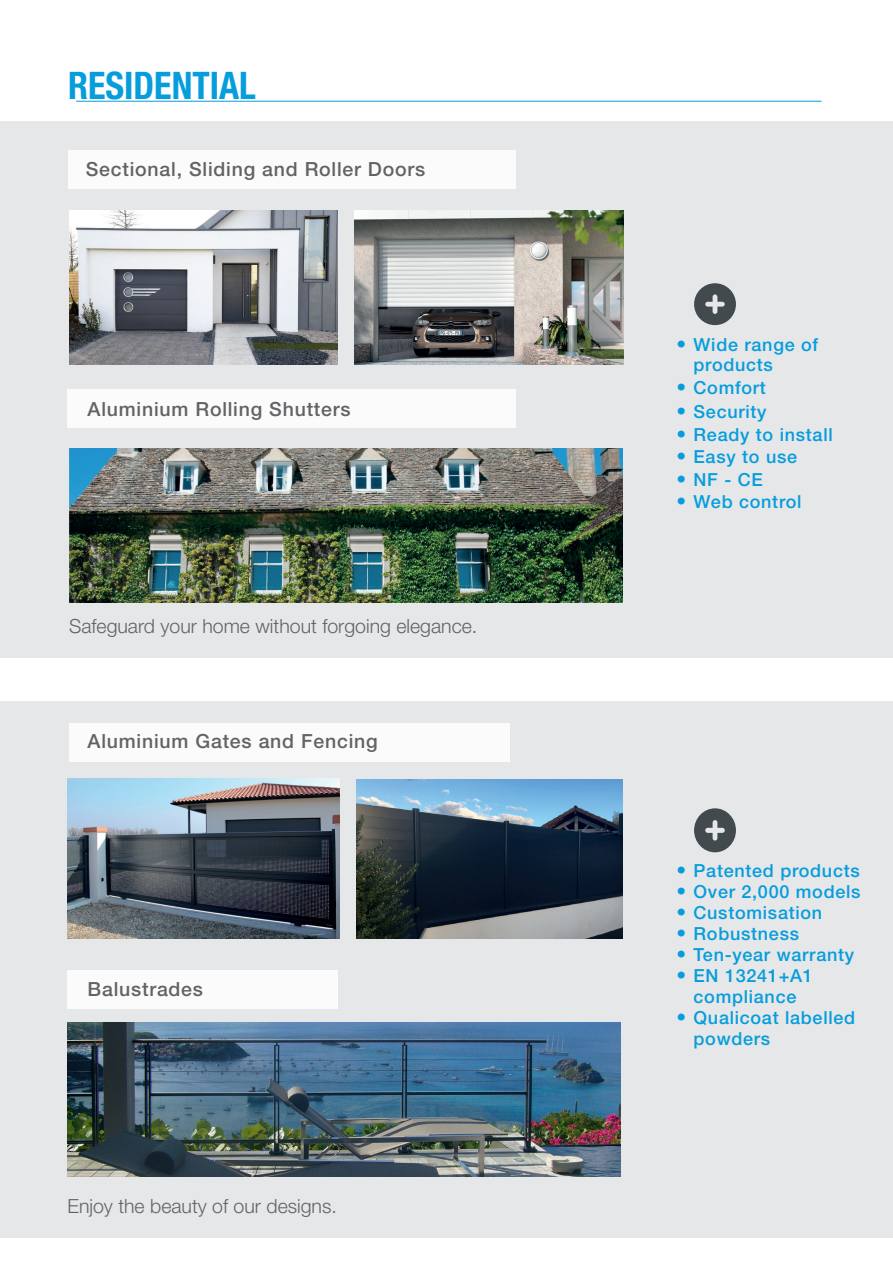
<style>
.page{position:relative;width:893px;height:1263px;background:#fff}
.page>*{position:absolute;margin:0;border:0;box-sizing:border-box;transform-origin:0 0}
.t1{font:700 condensed 37.95px "Helvetica Neue";color:#069ddc;scale:.95 1}
.t2{font:500 19.5px "Helvetica Neue LT Std";letter-spacing:.04em;color:#636366}
.t3{font:300 19.5px "Helvetica Neue LT Std";color:#636366}
.t4{font:500 18px/21px "Helvetica Neue LT Std";letter-spacing:.04em;color:#069ddc}
.s1{font-weight:300;font-size:19.5px}
</style>
<div class="page">
<hr style="left:76px;top:101px;width:745px;height:1px;background:#069ddc">
<div style="left:0;top:121px;width:891px;height:536px;background:#e6e7e9"></div>
<div style="left:0;top:701px;width:893px;height:537px;background:#e6e7e9"></div>
<svg style="left:694px;top:283px;width:42px;height:42px"></svg>
<div style="left:69px;top:150px;width:447px;height:39px;background:#fff"></div>
<svg style="left:694px;top:808px;width:42px;height:44px"></svg>
<img style="left:67px;top:778px;width:272px;height:161px">
<img style="left:356px;top:779px;width:266px;height:160px">
<img style="left:67px;top:1023px;width:554px;height:154px">
<img style="left:69px;top:448px;width:553px;height:154px">
<img style="left:69px;top:210px;width:269px;height:155px">
<img style="left:355px;top:210px;width:268px;height:155px">
<div style="left:69px;top:722px;width:440px;height:39px;background:#fff"></div>
<div style="left:67px;top:969px;width:271px;height:39px;background:#fff"></div>
<div style="left:67px;top:389px;width:449px;height:39px;background:#fff"></div>
<hr style="left:891px;top:121px;width:2px;height:536px;background:#e6e7e9">
<h1 class="t1" style="left:68px;top:62px;width:199px">RESIDENTIAL</h1>
<p class="t2" style="left:86px;top:157px;width:341px">Sectional, Sliding and Roller Doors</p>
<p class="t2" style="left:88px;top:397px;width:264px">Aluminium Rolling Shutters</p>
<p class="t3" style="left:69px;top:614px;width:410px">Safeguard your home without forgoing elegance.</p>
<p class="t2" style="left:88px;top:730px;width:292px">Aluminium Gates and Fencing</p>
<p class="t2" style="left:88px;top:978px;width:117px">Balustrades</p>
<p class="t3" style="left:67px;top:1194px;width:271px">Enjoy the beauty of our designs.</p>
<p class="t4" style="left:693px;top:335px;width:126px;line-height:19.5px;text-indent:-17px"><span class="s1">•</span> Wide range of products</p>
<p class="t4" style="left:676px;top:377px;width:91px"><span class="s1">•</span> Comfort</p>
<p class="t4" style="left:676px;top:400px;width:92px"><span class="s1">•</span> Security</p>
<p class="t4" style="left:676px;top:424px;width:158px"><span class="s1">•</span> Ready to install</p>
<p class="t4" style="left:676px;top:446px;width:122px"><span class="s1">•</span> Easy to use</p>
<p class="t4" style="left:676px;top:469px;width:88px"><span class="s1">•</span> NF - CE</p>
<p class="t4" style="left:676px;top:491px;width:126px"><span class="s1">•</span> Web control</p>
<p class="t4" style="left:676px;top:860px;width:185px"><span class="s1">•</span> Patented products</p>
<p class="t4" style="left:676px;top:881px;width:185px"><span class="s1">•</span> Over 2,000 models</p>
<p class="t4" style="left:676px;top:902px;width:147px"><span class="s1">•</span> Customisation</p>
<p class="t4" style="left:676px;top:923px;width:124px"><span class="s1">•</span> Robustness</p>
<p class="t4" style="left:676px;top:944px;width:179px"><span class="s1">•</span> Ten-year warranty</p>
<p class="t4" style="left:676px;top:965px;width:138px;text-align:center"><span class="s1">•</span> EN 13241+A1 compliance</p>
<p class="t4" style="left:693px;top:1007px;width:163px;text-indent:-17px"><span class="s1">•</span> Qualicoat labelled powders</p>
</div>
